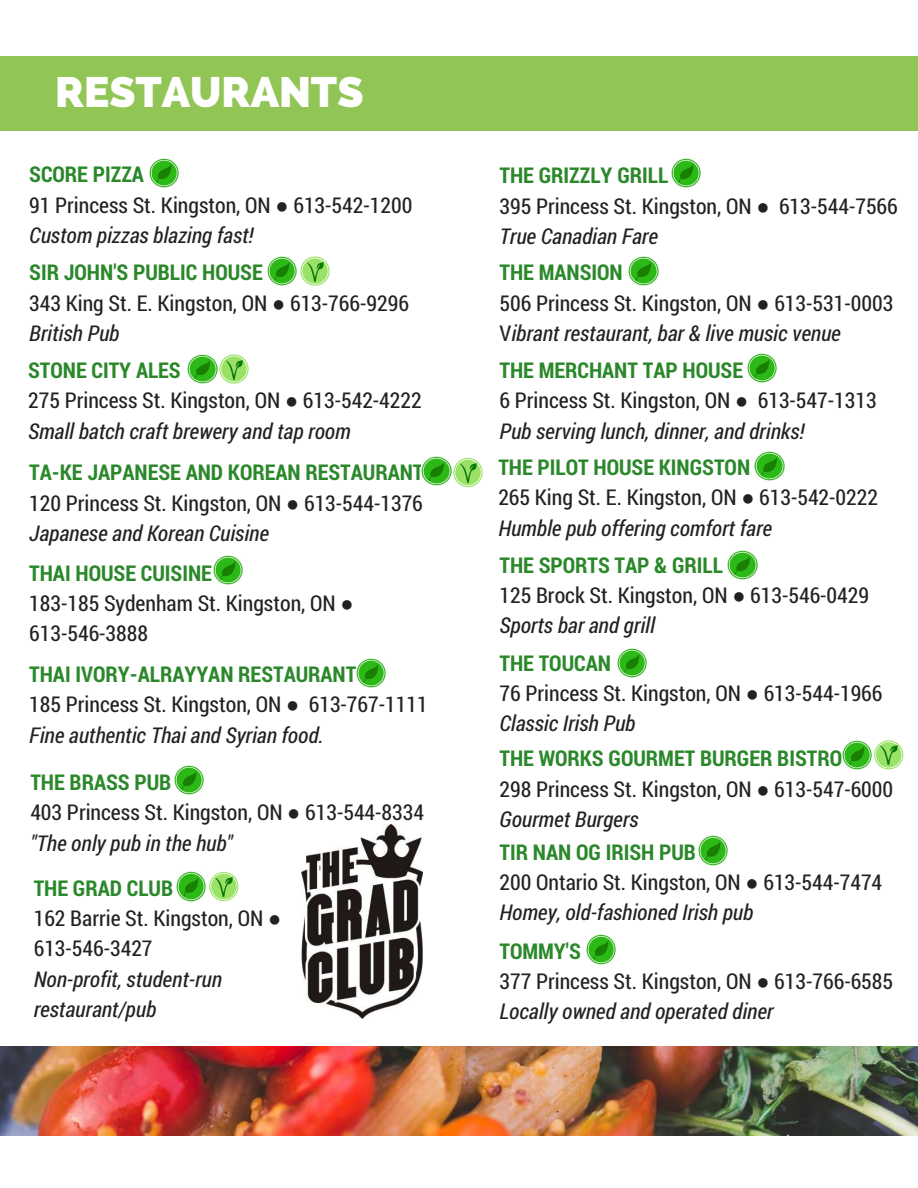
<style>
.page{position:relative;width:918px;height:1188px;background:#fff}
.page>*{position:absolute;margin:0;border:0;box-sizing:border-box;transform-origin:0 0}
.t1{font:800 42.3px "Raleway";color:#fff}
.t2{font:21.75px/30.3px "Roboto Condensed";color:#222}
.t3{font:italic 21.75px/30.3px "Roboto Condensed";color:#222}
.s1{font-weight:700;color:#2b882a}
.s2{font-family:"Liberation Sans"}
.s3{font-style:italic}
</style>
<div class="page">
<div style="left:0;top:56px;width:918px;height:74px;background:#91c556"></div>
<img style="left:0;top:1046px;width:918px;height:89px">
<img style="left:301px;top:825px;width:122px;height:193px">
<img style="left:150px;top:159px;width:29px;height:29px">
<img style="left:268px;top:256px;width:29px;height:30px">
<img style="left:586px;top:935px;width:29px;height:29px">
<img style="left:699px;top:836px;width:29px;height:29px">
<img style="left:618px;top:648px;width:29px;height:29px">
<img style="left:728px;top:550px;width:29px;height:29px">
<img style="left:755px;top:451px;width:29px;height:29px">
<img style="left:747px;top:353px;width:29px;height:29px">
<img style="left:629px;top:256px;width:29px;height:30px">
<img style="left:174px;top:765px;width:30px;height:29px">
<img style="left:357px;top:658px;width:29px;height:29px">
<img style="left:214px;top:556px;width:29px;height:29px">
<img style="left:422px;top:457px;width:29px;height:29px">
<img style="left:672px;top:159px;width:29px;height:29px">
<img style="left:843px;top:740px;width:29px;height:30px">
<svg style="left:874px;top:740px;width:29px;height:30px"></svg>
<div style="left:876px;top:742px;width:25px;height:26px;background:#99e265;border-radius:50%"></div>
<img style="left:881px;top:746px;width:17px;height:19px">
<img style="left:188px;top:354px;width:29px;height:30px">
<svg style="left:219px;top:354px;width:30px;height:30px"></svg>
<svg style="left:221px;top:356px;width:26px;height:26px"></svg>
<img style="left:226px;top:360px;width:17px;height:19px">
<img style="left:177px;top:872px;width:29px;height:29px">
<svg style="left:209px;top:872px;width:29px;height:29px"></svg>
<div style="left:211px;top:874px;width:26px;height:25px;background:#99e265;border-radius:50%"></div>
<img style="left:216px;top:878px;width:17px;height:19px">
<svg style="left:300px;top:256px;width:30px;height:30px"></svg>
<svg style="left:302px;top:258px;width:26px;height:26px"></svg>
<img style="left:307px;top:262px;width:17px;height:19px">
<svg style="left:453px;top:458px;width:30px;height:29px"></svg>
<div style="left:455px;top:460px;width:26px;height:25px;background:#99e265;border-radius:50%"></div>
<img style="left:460px;top:464px;width:17px;height:19px">
<h1 class="t1" style="left:55px;top:67px;width:310px">RESTAURANTS</h1>
<p class="t2" style="left:29px;top:159px;width:385px"><span class="s1">SCORE PIZZA<br></span>91 Princess St. Kingston, ON <span class="s2">●</span> 613-542-1200<br><span class="s3">Custom pizzas blazing fast!</span></p>
<p class="t2" style="left:29px;top:257px;width:381px"><span class="s1">SIR JOHN'S PUBLIC HOUSE<br></span>343 King St. E. Kingston, ON <span class="s2">●</span> 613-766-9296<br><span class="s3">British Pub</span></p>
<p class="t2" style="left:28px;top:354px;width:395px"><span class="s1">STONE CITY ALES<br></span>275 Princess St. Kingston, ON <span class="s2">●</span> 613-542-4222<br><span class="s3">Small batch craft brewery and tap room</span></p>
<p class="t2" style="left:29px;top:457px;width:396px;text-align:justify"><span class="s1">TA-KE JAPANESE AND KOREAN RESTAURANT </span>120 Princess St. Kingston, ON <span class="s2">●</span> 613-544-1376<br><span class="s3">Japanese and Korean Cuisine</span></p>
<p class="t2" style="left:29px;top:557px;width:326px"><span class="s1">THAI HOUSE CUISINE<br></span>183-185 Sydenham St. Kingston, ON <span class="s2">●<br></span>613-546-3888</p>
<p class="t2" style="left:29px;top:658px;width:400px"><span class="s1">THAI IVORY-ALRAYYAN RESTAURANT<br></span>185 Princess St. Kingston, ON <span class="s2">●</span> 613-767-1111<br><span class="s3">Fine authentic Thai and Syrian food.</span></p>
<p class="t2" style="left:30px;top:766px;width:395px"><span class="s1">THE BRASS PUB<br></span>403 Princess St. Kingston, ON <span class="s2">●</span> 613-544-8334 <span class="s3">"The only pub in the hub"</span></p>
<p class="t2" style="left:34px;top:872px;width:249px"><span class="s1">THE GRAD CLUB<br></span>162 Barrie St. Kingston, ON <span class="s2">●<br></span>613-546-3427</p>
<p class="t3" style="left:34px;top:963px;width:190px">Non-profit, student-run restaurant/pub</p>
<p class="t2" style="left:499px;top:160px;width:400px"><span class="s1">THE GRIZZLY GRILL<br></span>395 Princess St. Kingston, ON <span class="s2">●</span> 613-544-7566<br><span class="s3">True Canadian Fare</span></p>
<p class="t2" style="left:499px;top:257px;width:395px"><span class="s1">THE MANSION<br></span>506 Princess St. Kingston, ON <span class="s2">●</span> 613-531-0003<br>V<span class="s3">ibrant restaurant, bar &amp; live music venue</span></p>
<p class="t2" style="left:499px;top:354px;width:379px"><span class="s1">THE MERCHANT TAP HOUSE<br></span>6 Princess St. Kingston, ON <span class="s2">●</span> 613-547-1313<br><span class="s3">Pub serving lunch, dinner, and drinks!</span></p>
<p class="t2" style="left:498px;top:451px;width:381px"><span class="s1">THE PILOT HOUSE KINGSTON<br></span>265 King St. E. Kingston, ON <span class="s2">●</span> 613-542-0222<br><span class="s3">Humble pub offering comfort fare</span></p>
<p class="t2" style="left:499px;top:549px;width:371px"><span class="s1">THE SPORTS TAP &amp; GRILL<br></span>125 Brock St. Kingston, ON <span class="s2">●</span> 613-546-0429<br><span class="s3">Sports bar and grill</span></p>
<p class="t2" style="left:499px;top:647px;width:385px"><span class="s1">THE TOUCAN<br></span>76 Princess St. Kingston, ON <span class="s2">●</span> 613-544-1966<br><span class="s3">Classic Irish Pub</span></p>
<p class="t2" style="left:499px;top:743px;width:395px"><span class="s1">THE WORKS GOURMET BURGER BISTRO<br></span>298 Princess St. Kingston, ON <span class="s2">●</span> 613-547-6000<br><span class="s3">Gourmet Burgers</span></p>
<p class="t2" style="left:499px;top:836px;width:384px"><span class="s1">TIR NAN OG IRISH PUB<br></span>200 Ontario St. Kingston, ON <span class="s2">●</span> 613-544-7474<br><span class="s3">Homey, old-fashioned Irish pub</span></p>
<p class="t2" style="left:499px;top:935px;width:395px"><span class="s1">TOMMY'S<br></span>377 Princess St. Kingston, ON <span class="s2">●</span> 613-766-6585<br><span class="s3">Locally owned and operated diner</span></p>
</div>
